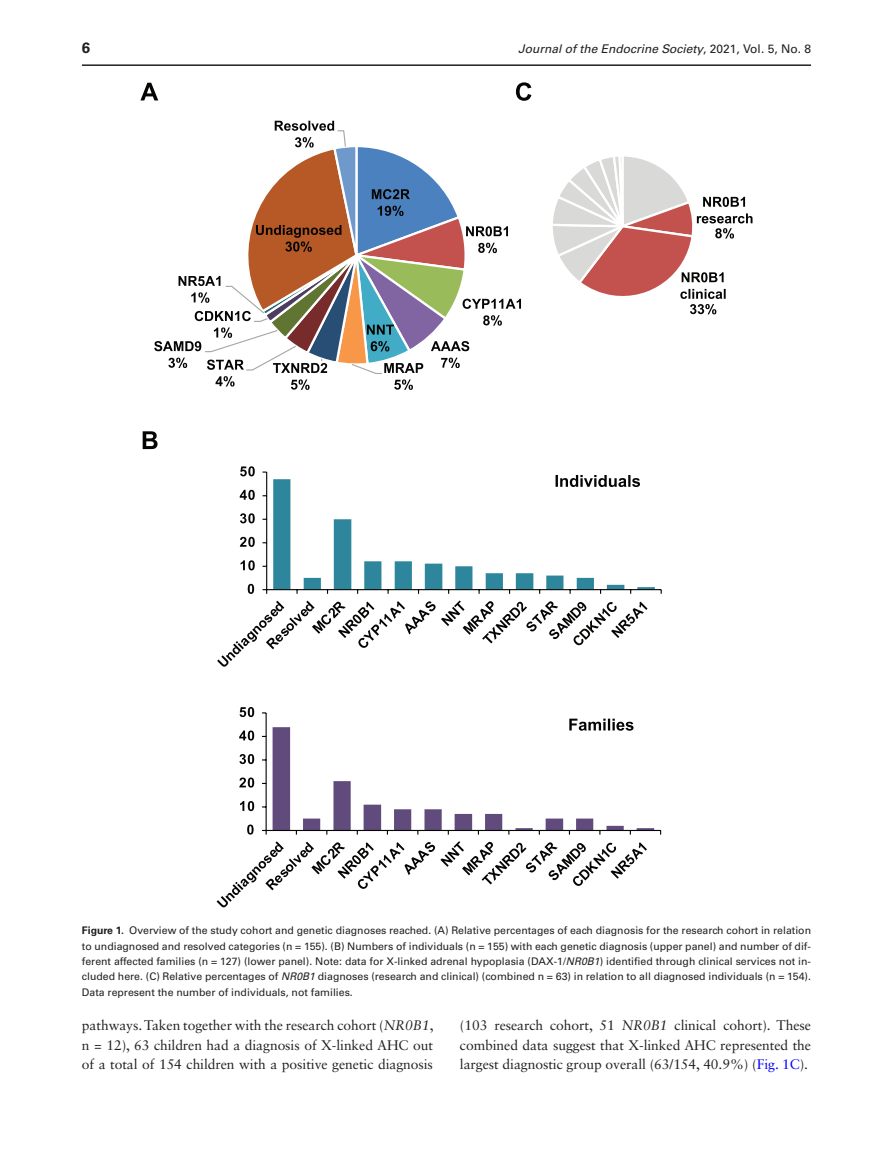
<style>
.page{position:relative;width:893px;height:1174px;background:#fff}
.page>*{position:absolute;margin:0;border:0;box-sizing:border-box;transform-origin:0 0}
.t1{font:700 15px "Univers LT Std";color:#231f20}
.t2{font:13.8px/19.5px "Sabon LT Std";letter-spacing:-.005em;color:#231f20;text-align:justify}
.t3{font:italic 12px "Univers LT Std";color:#231f20}
.t4{font:10.5px/15.3px "Univers LT Std";color:#231f20;text-align:justify}
.s1{font-style:normal}
.s2{font-weight:700}
.s3{font-style:italic}
.s4{color:#00f}
</style>
<div class="page">
<hr style="left:82px;top:64px;width:729px;height:2px;background:#231f20">
<svg style="left:140px;top:83px;width:18px;height:17px"></svg>
<svg style="left:143px;top:431px;width:15px;height:18px"></svg>
<svg style="left:275px;top:121px;width:59px;height:10px"></svg>
<svg style="left:154px;top:137px;width:367px;height:253px"></svg>
<svg style="left:553px;top:156px;width:199px;height:159px"></svg>
<hr style="left:266px;top:713px;width:1px;height:117px;background:#050504">
<hr style="left:266px;top:830px;width:395px;height:1px;background:#050504">
<svg style="left:247px;top:824px;width:7px;height:10px"></svg>
<svg style="left:240px;top:801px;width:14px;height:10px"></svg>
<svg style="left:239px;top:777px;width:15px;height:10px"></svg>
<svg style="left:239px;top:754px;width:15px;height:10px"></svg>
<svg style="left:239px;top:730px;width:15px;height:10px"></svg>
<svg style="left:240px;top:707px;width:14px;height:10px"></svg>
<svg style="left:217px;top:841px;width:430px;height:66px"></svg>
<svg style="left:273px;top:718px;width:381px;height:116px"></svg>
<svg style="left:273px;top:479px;width:382px;height:110px"></svg>
<hr style="left:266px;top:472px;width:1px;height:117px;background:#050504">
<hr style="left:267px;top:589px;width:394px;height:1px;background:#050504">
<svg style="left:248px;top:584px;width:6px;height:10px"></svg>
<svg style="left:241px;top:560px;width:14px;height:10px"></svg>
<svg style="left:240px;top:537px;width:15px;height:10px"></svg>
<svg style="left:240px;top:513px;width:15px;height:10px"></svg>
<svg style="left:240px;top:490px;width:15px;height:10px"></svg>
<svg style="left:240px;top:466px;width:15px;height:10px"></svg>
<svg style="left:217px;top:600px;width:430px;height:66px"></svg>
<svg style="left:556px;top:475px;width:84px;height:12px"></svg>
<svg style="left:516px;top:82px;width:15px;height:19px"></svg>
<h1 class="t1" style="left:82px;top:39px;width:10px">6</h1>
<p class="t3" style="left:518px;top:42px;width:294px">Journal of the Endocrine Society<span class="s1">, 2021, Vol. 5, No. 8</span></p>
<p class="t4" style="left:82px;top:923px;width:731px"><span class="s2">Figure 1.</span> Overview of the study cohort and genetic diagnoses reached. (A) Relative percentages of each diagnosis for the research cohort in relation to undiagnosed and resolved categories (n = 155). (B) Numbers of individuals (n = 155) with each genetic diagnosis (upper panel) and number of dif&shy;ferent affected families (n = 127) (lower panel). Note: data for X-linked adrenal hypoplasia (DAX-1/<span class="s3">NR0B1</span>) identified through clinical services not in&shy;cluded here. (C) Relative percentages of <span class="s3">NR0B1</span> diagnoses (research and clinical) (combined n = 63) in relation to all diagnosed individuals (n = 154).<br>Data represent the number of individuals, not families.</p>
<h2 class="t2" style="left:82px;top:1015px;width:353px">pathways. Taken together with the research cohort (<span class="s3">NR0B1</span>, n = 12), 63 children had a diagnosis of X-linked AHC out of a total of 154 children with a positive genetic diagnosis</h2>
<h2 class="t2" style="left:460px;top:1015px;width:353px">(103 research cohort, 51 <span class="s3">NR0B1</span> clinical cohort). These combined data suggest that X-linked AHC represented the largest diagnostic group overall (63/154, 40.9%) (<span class="s4">Fig. 1C</span>).</h2>
</div>
